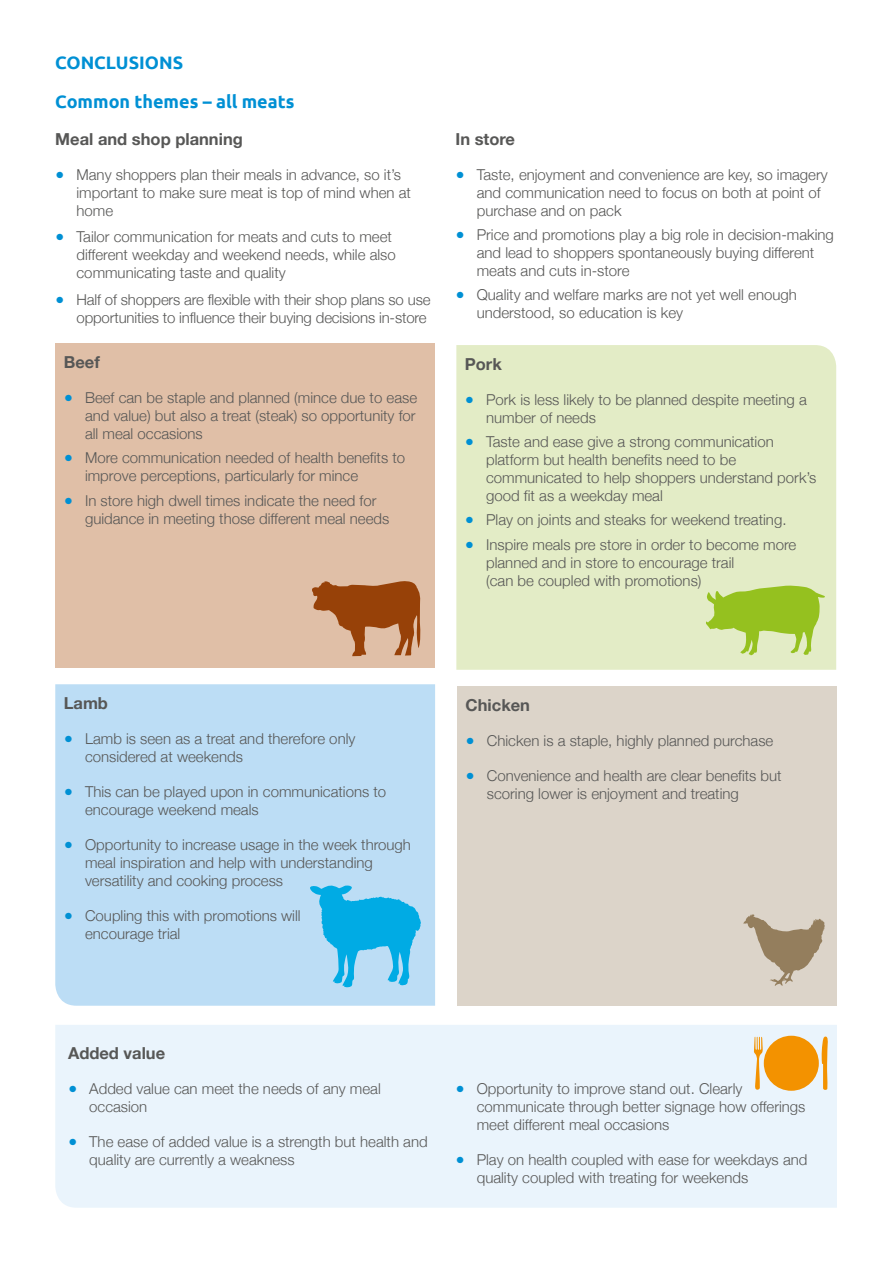
<style>
.page{position:relative;width:893px;height:1263px;background:#fff}
.page>*{position:absolute;margin:0;border:0;box-sizing:border-box;transform-origin:0 0}
.CI_SUBHEAD_A__U_L_CA{font:700 18px "Ubuntu";color:#0090d4}
.CI__SUBHEAD_A__ALL_C{font:700 18px "Ubuntu";color:#0090d4}
.CI__SUBHEAD_B{font:700 16.5px "Helvetica Neue";color:#575756}
.CI__MAIN_TEXT_LIGHT{font:700 16.5px "Helvetica Neue";color:#575756}
.t1{font:300 15px/18px "Helvetica Neue";color:#575756}
.s1{font-weight:400;color:#0090d4}
</style>
<div class="page">
<div style="left:456px;top:345px;width:380px;height:325px;background:#e3ecc6"></div>
<div style="left:55px;top:343px;width:380px;height:325px;background:#e0bfa7"></div>
<div style="left:55px;top:684px;width:380px;height:322px;background:#bcddf5"></div>
<div style="left:457px;top:686px;width:380px;height:320px;background:#dcd4c9"></div>
<svg style="left:310px;top:884px;width:111px;height:104px;background:#5ac3ec"></svg>
<svg style="left:705px;top:585px;width:120px;height:70px;background:#b5d264"></svg>
<svg style="left:312px;top:581px;width:109px;height:75px"></svg>
<svg style="left:743px;top:914px;width:82px;height:72px"></svg>
<div style="left:55px;top:1025px;width:782px;height:183px;background:#eaf4fc"></div>
<svg style="left:821px;top:1036px;width:7px;height:54px"></svg>
<svg style="left:754px;top:1037px;width:9px;height:53px"></svg>
<div style="left:764px;top:1036px;width:55px;height:55px;background:#f39200;border-radius:50%"></div>
<p class="CI__SUBHEAD_A__ALL_C" style="left:55px;top:52px;width:129px">CONCLUSIONS</p>
<p class="CI_SUBHEAD_A__U_L_CA" style="left:55px;top:91px;width:241px">Common themes – all meats</p>
<p class="CI__SUBHEAD_B" style="left:55px;top:126px;width:189px">Meal and shop planning</p>
<p class="t1" style="left:77px;top:164px;width:336px;text-indent:-21px"><span class="s1">●</span> Many shoppers plan their meals in advance, so it’s important to make sure meat is top of mind when at home</p>
<p class="t1" style="left:77px;top:227px;width:321px;text-indent:-21px"><span class="s1">●</span> Tailor communication for meats and cuts to meet different weekday and weekend needs, while also communicating taste and quality</p>
<p class="t1" style="left:55px;top:289px;width:377px;text-align:right"><span class="s1">●</span> Half of shoppers are flexible with their shop plans so use opportunities to influence their buying decisions in-store</p>
<p class="CI__SUBHEAD_B" style="left:64px;top:349px;width:38px">Beef</p>
<p class="t1" style="left:85px;top:388px;width:334px;text-align:justify;text-indent:-21px"><span class="s1">●</span> Beef can be staple and planned (mince due to ease and value) but also a treat (steak) so opportunity for all meal occasions</p>
<p class="t1" style="left:85px;top:448px;width:322px;text-indent:-21px"><span class="s1">●</span> More communication needed of health benefits to improve perceptions, particularly for mince</p>
<p class="t1" style="left:85px;top:490px;width:306px;text-indent:-21px"><span class="s1">●</span> In store high dwell times indicate the need for guidance in meeting those different meal needs</p>
<p class="CI__SUBHEAD_B" style="left:455px;top:126px;width:61px">In store</p>
<p class="t1" style="left:477px;top:164px;width:352px;text-indent:-21px"><span class="s1">●</span> Taste, enjoyment and convenience are key, so imagery and communication need to focus on both at point of purchase and on pack</p>
<p class="t1" style="left:477px;top:225px;width:359px;text-indent:-21px"><span class="s1">●</span> Price and promotions play a big role in decision-making and lead to shoppers spontaneously buying different meats and cuts in-store</p>
<p class="t1" style="left:477px;top:285px;width:322px;text-indent:-21px"><span class="s1">●</span> Quality and welfare marks are not yet well enough understood, so education is key</p>
<p class="CI__MAIN_TEXT_LIGHT" style="left:465px;top:351px;width:38px">Pork</p>
<p class="t1" style="left:486px;top:389px;width:322px;text-indent:-21px"><span class="s1">●</span> Pork is less likely to be planned despite meeting a number of needs</p>
<p class="t1" style="left:486px;top:432px;width:332px;text-indent:-21px"><span class="s1">●</span> Taste and ease give a strong communication platform but health benefits need to be communicated to help shoppers understand pork’s good fit as a weekday meal</p>
<p class="t1" style="left:465px;top:510px;width:323px"><span class="s1">●</span> Play on joints and steaks for weekend treating.</p>
<p class="t1" style="left:486px;top:534px;width:312px;text-indent:-21px"><span class="s1">●</span> Inspire meals pre store in order to become more planned and in store to encourage trail<br>(can be coupled with promotions)</p>
<p class="CI__SUBHEAD_B" style="left:64px;top:690px;width:46px">Lamb</p>
<p class="t1" style="left:85px;top:728px;width:272px;text-indent:-21px"><span class="s1">●</span> Lamb is seen as a treat and therefore only considered at weekends</p>
<p class="t1" style="left:85px;top:781px;width:303px;text-indent:-21px"><span class="s1">●</span> This can be played upon in communications to encourage weekend meals</p>
<p class="t1" style="left:85px;top:834px;width:327px;text-indent:-21px"><span class="s1">●</span> Opportunity to increase usage in the week through meal inspiration and help with understanding versatility and cooking process</p>
<p class="t1" style="left:85px;top:905px;width:217px;text-indent:-21px"><span class="s1">●</span> Coupling this with promotions will encourage trial</p>
<p class="CI__SUBHEAD_B" style="left:466px;top:692px;width:66px">Chicken</p>
<p class="t1" style="left:466px;top:730px;width:309px"><span class="s1">●</span> Chicken is a staple, highly planned purchase</p>
<p class="t1" style="left:487px;top:765px;width:296px;text-indent:-21px"><span class="s1">●</span> Convenience and health are clear benefits but scoring lower is enjoyment and treating</p>
<p class="CI__SUBHEAD_B" style="left:68px;top:1040px;width:99px">Added value</p>
<p class="t1" style="left:89px;top:1078px;width:293px;text-indent:-21px"><span class="s1">●</span> Added value can meet the needs of any meal occasion</p>
<p class="t1" style="left:89px;top:1131px;width:340px;text-indent:-21px"><span class="s1">●</span> The ease of added value is a strength but health and quality are currently a weakness</p>
<p class="t1" style="left:477px;top:1078px;width:330px;text-indent:-21px"><span class="s1">●</span> Opportunity to improve stand out. Clearly communicate through better signage how offerings meet different meal occasions</p>
<p class="t1" style="left:477px;top:1149px;width:332px;text-indent:-21px"><span class="s1">●</span> Play on health coupled with ease for weekdays and quality coupled with treating for weekends</p>
</div>
